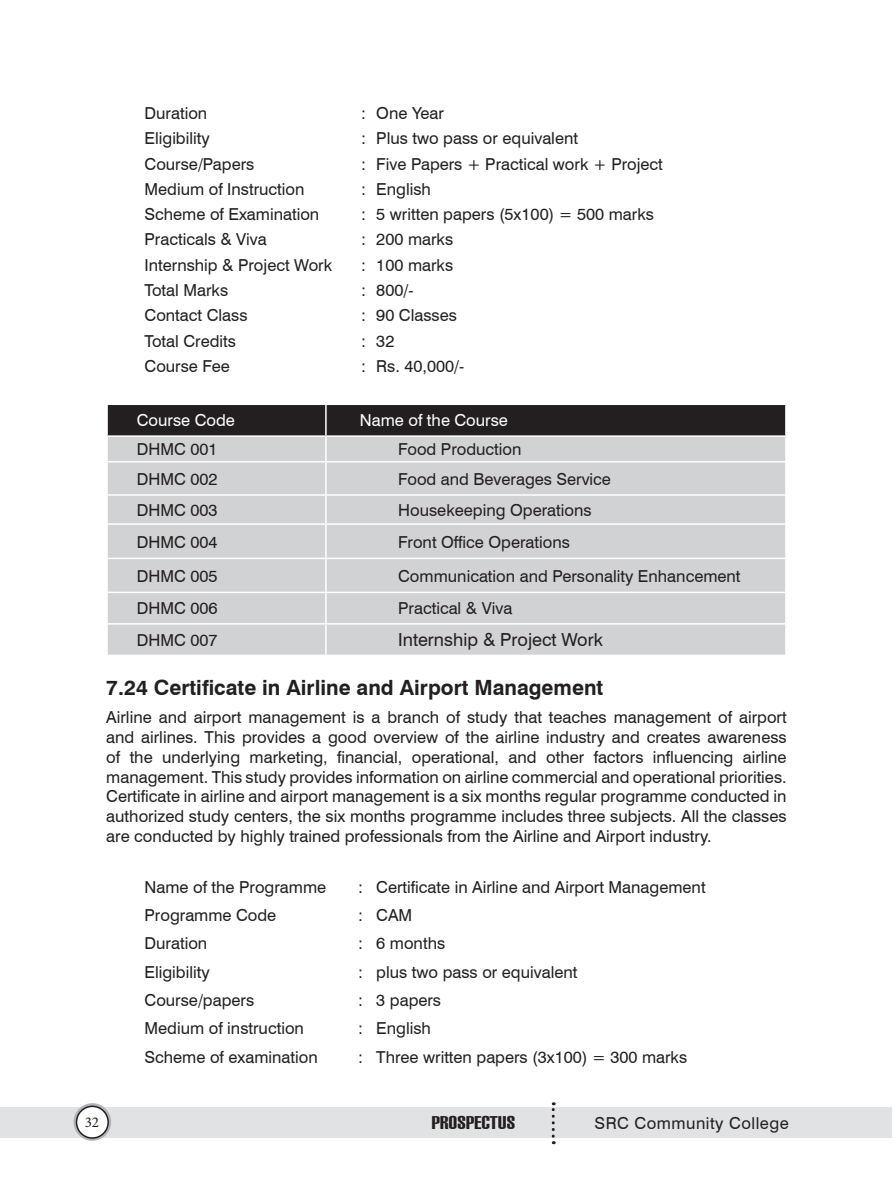
<style>
.page{position:relative;width:893px;height:1191px;background:#fff}
.page>*{position:absolute;margin:0;border:0;box-sizing:border-box;transform-origin:0 0}
.t1{font:700 21px "Swiss 721 BT";color:#231f20}
.t2{font:18px "Swiss 721 BT";color:#231f20}
.t3{font:900 extra-condensed 18px "Swiss 911 BT";color:#231f20;scale:1.5 1}
.t4{font:16.5px/19.8px "Swiss 721 BT";color:#231f20;text-align:justify}
.t5{font:16.5px "Swiss 721 BT";color:#fff}
.t6{font:16.5px "Swiss 721 BT";letter-spacing:.03em;color:#231f20}
.t7{font:15px "Minion Pro";color:#231f20}
</style>
<div class="page">
<div style="left:108px;top:405px;width:677px;height:30px;background:#231f20"></div>
<div style="left:108px;top:437px;width:677px;height:217px;background:#d1d2d4"></div>
<hr style="left:325px;top:405px;width:2px;height:30px;background:#fff">
<hr style="left:325px;top:437px;width:2px;height:24px;background:#fff">
<hr style="left:106px;top:461px;width:220px;height:1px;background:#fff">
<hr style="left:326px;top:461px;width:461px;height:1px;background:#fff">
<hr style="left:325px;top:462px;width:2px;height:32px;background:#fff">
<hr style="left:106px;top:494px;width:220px;height:2px;background:#fff">
<hr style="left:326px;top:494px;width:461px;height:2px;background:#fff">
<hr style="left:325px;top:496px;width:2px;height:27px;background:#fff">
<hr style="left:106px;top:523px;width:220px;height:2px;background:#fff">
<hr style="left:326px;top:523px;width:461px;height:2px;background:#fff">
<hr style="left:325px;top:525px;width:2px;height:32px;background:#fff">
<hr style="left:106px;top:557px;width:220px;height:2px;background:#fff">
<hr style="left:326px;top:557px;width:461px;height:2px;background:#fff">
<hr style="left:325px;top:559px;width:2px;height:32px;background:#fff">
<hr style="left:106px;top:591px;width:220px;height:2px;background:#fff">
<hr style="left:326px;top:591px;width:461px;height:2px;background:#fff">
<hr style="left:325px;top:593px;width:2px;height:30px;background:#fff">
<hr style="left:106px;top:623px;width:220px;height:1px;background:#fff">
<hr style="left:326px;top:623px;width:461px;height:1px;background:#fff">
<hr style="left:325px;top:624px;width:2px;height:30px;background:#fff">
<div style="left:0;top:1107px;width:891px;height:31px;background:#e1e2e4"></div>
<svg style="left:74px;top:1103px;width:37px;height:37px"></svg>
<div style="left:77px;top:1106px;width:31px;height:32px;background:#fff;border-radius:50%"></div>
<div style="left:76px;top:1105px;width:33px;height:33px;border:2px solid #231f20;border-radius:50%"></div>
<svg style="left:552px;top:1102px;width:3px;height:42px"></svg>
<p class="t4" style="left:145px;top:102px;width:64px">Duration</p>
<p class="t4" style="left:361px;top:102px;width:84px">: One Year</p>
<p class="t4" style="left:145px;top:128px;width:67px">Eligibility</p>
<p class="t4" style="left:361px;top:128px;width:218px">: Plus two pass or equivalent</p>
<p class="t4" style="left:145px;top:153px;width:111px">Course/Papers</p>
<p class="t4" style="left:361px;top:153px;width:303px">: Five Papers + Practical work + Project</p>
<p class="t4" style="left:145px;top:178px;width:161px">Medium of Instruction</p>
<p class="t4" style="left:361px;top:178px;width:71px">: English</p>
<p class="t4" style="left:145px;top:204px;width:176px">Scheme of Examination</p>
<p class="t4" style="left:361px;top:204px;width:294px">: 5 written papers (5x100) = 500 marks</p>
<p class="t4" style="left:145px;top:229px;width:124px">Practicals &amp; Viva</p>
<p class="t4" style="left:361px;top:229px;width:94px">: 200 marks</p>
<p class="t4" style="left:145px;top:254px;width:189px">Internship &amp; Project Work</p>
<p class="t4" style="left:361px;top:254px;width:94px">: 100 marks</p>
<p class="t4" style="left:145px;top:280px;width:85px">Total Marks</p>
<p class="t4" style="left:361px;top:280px;width:54px">: 800/-</p>
<p class="t4" style="left:145px;top:305px;width:104px">Contact Class</p>
<p class="t4" style="left:361px;top:305px;width:97px">: 90 Classes</p>
<p class="t4" style="left:145px;top:330px;width:93px">Total Credits</p>
<p class="t4" style="left:361px;top:330px;width:35px">: 32</p>
<p class="t4" style="left:145px;top:356px;width:87px">Course Fee</p>
<p class="t4" style="left:361px;top:356px;width:105px">: Rs. 40,000/-</p>
<p class="t5" style="left:137px;top:409px;width:100px">Course Code</p>
<p class="t5" style="left:360px;top:409px;width:150px">Name of the Course</p>
<p class="t4" style="left:137px;top:439px;width:82px">DHMC 001</p>
<p class="t4" style="left:398px;top:439px;width:125px">Food Production</p>
<p class="t4" style="left:137px;top:468px;width:82px">DHMC 002</p>
<p class="t4" style="left:398px;top:468px;width:214px">Food and Beverages Service</p>
<p class="t4" style="left:137px;top:499px;width:82px">DHMC 003</p>
<p class="t4" style="left:398px;top:499px;width:195px">Housekeeping Operations</p>
<p class="t4" style="left:137px;top:531px;width:82px">DHMC 004</p>
<p class="t4" style="left:398px;top:531px;width:173px">Front Office Operations</p>
<p class="t4" style="left:137px;top:565px;width:82px">DHMC 005</p>
<p class="t4" style="left:398px;top:565px;width:344px">Communication and Personality Enhancement</p>
<p class="t4" style="left:137px;top:598px;width:82px">DHMC 006</p>
<p class="t4" style="left:398px;top:598px;width:116px">Practical &amp; Viva</p>
<p class="t4" style="left:137px;top:629px;width:82px">DHMC 007</p>
<p class="t2" style="left:398px;top:627px;width:206px">Internship &amp; Project Work</p>
<p class="t1" style="left:106px;top:673px;width:498px">7.24 Certificate in Airline and Airport Management</p>
<p class="t4" style="left:106px;top:707px;width:682px">Airline and airport management is a branch of study that teaches management of airport and airlines. This provides a good overview of the airline industry and creates awareness of the underlying marketing, financial, operational, and other factors influencing airline management. This study provides information on airline commercial and operational priorities.<br>Certificate in airline and airport management is a six months regular programme conducted in authorized study centers, the six months programme includes three subjects. All the classes are conducted by highly trained professionals from the Airline and Airport industry.</p>
<p class="t4" style="left:145px;top:876px;width:183px">Name of the Programme</p>
<p class="t4" style="left:358px;top:876px;width:349px">: Certificate in Airline and Airport Management</p>
<p class="t4" style="left:145px;top:904px;width:133px">Programme Code</p>
<p class="t4" style="left:358px;top:904px;width:55px">: CAM</p>
<p class="t4" style="left:145px;top:933px;width:64px">Duration</p>
<p class="t4" style="left:358px;top:933px;width:88px">: 6 months</p>
<p class="t4" style="left:145px;top:961px;width:67px">Eligibility</p>
<p class="t4" style="left:358px;top:961px;width:221px">: plus two pass or equivalent</p>
<p class="t4" style="left:145px;top:989px;width:111px">Course/papers</p>
<p class="t4" style="left:358px;top:989px;width:84px">: 3 papers</p>
<p class="t4" style="left:145px;top:1017px;width:161px">Medium of instruction</p>
<p class="t4" style="left:358px;top:1017px;width:74px">: English</p>
<p class="t4" style="left:145px;top:1046px;width:175px">Scheme of examination</p>
<p class="t4" style="left:358px;top:1046px;width:331px">: Three written papers (3x100) = 300 marks</p>
<p class="t7" style="left:85px;top:1111px;width:16px">32</p>
<p class="t3" style="left:431px;top:1113px;width:57px">PROSPECTUS</p>
<p class="t6" style="left:595px;top:1112px;width:196px">SRC Community College</p>
</div>
